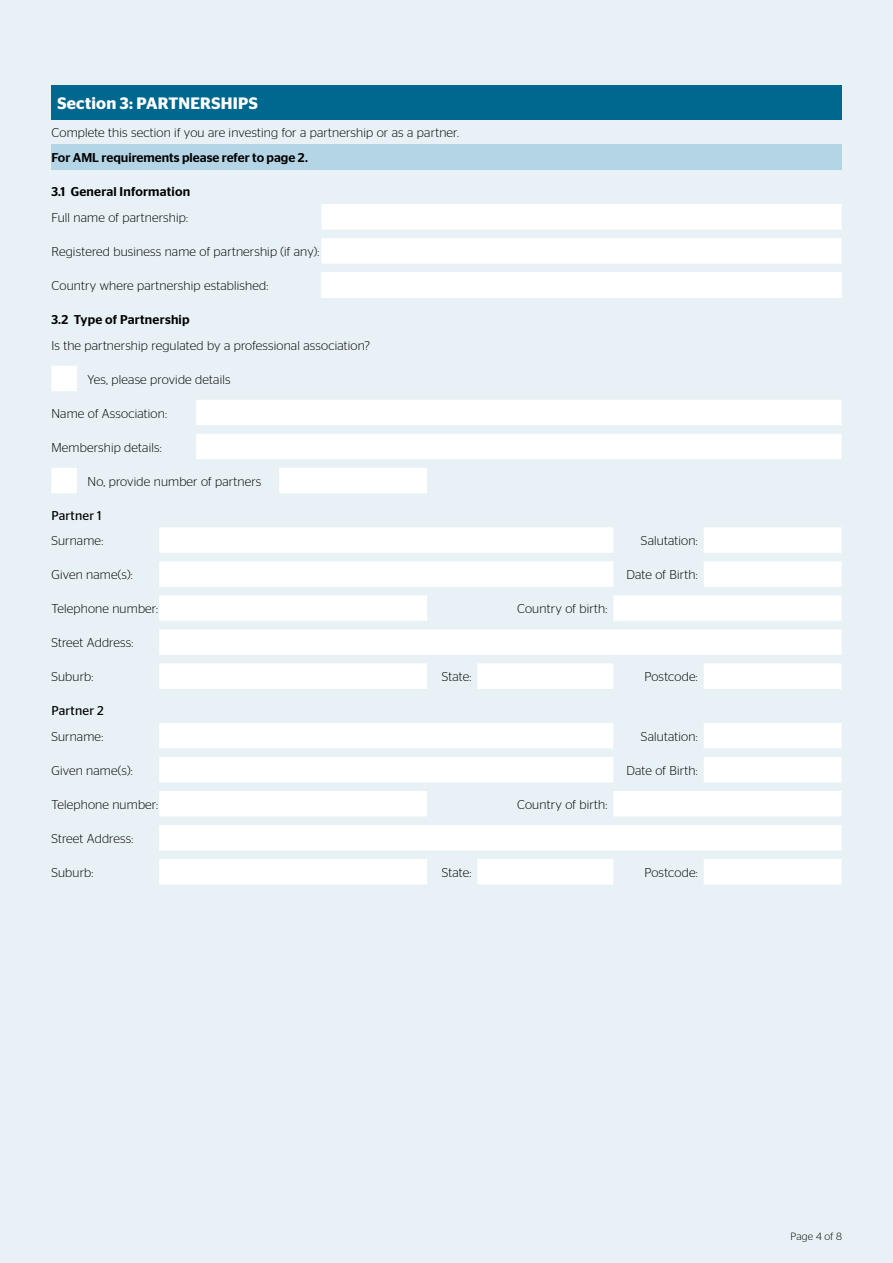
<style>
.page{position:relative;width:893px;height:1263px;background:#e7f1f6}
.page>*{position:absolute;margin:0;border:0;box-sizing:border-box;transform-origin:0 0}
.t1{font:600 16.5px "Stag Sans";letter-spacing:.015em;color:#fff}
.t2{font:300 12.75px "Stag Sans";letter-spacing:.015em;color:#000}
.t3{font:500 12.75px "Stag Sans";letter-spacing:.005em;color:#000}
.t4{font:12.75px "Stag Sans";letter-spacing:.015em;color:#000}
.t5{font:300 10.5px "Stag Sans";letter-spacing:.015em;color:#000}
</style>
<div class="page">
<div style="left:51px;top:85px;width:791px;height:34px;background:#00678f"></div>
<div style="left:51px;top:145px;width:791px;height:25px;background:#b4d5e5"></div>
<svg style="left:51px;top:204px;width:791px;height:680px"></svg>
<div style="left:321px;top:272px;width:521px;height:26px;background:#fff"></div>
<p class="t1" style="left:57px;top:93px;width:202px">Section 3: PARTNERSHIPS</p>
<p class="t2" style="left:51px;top:125px;width:409px">Complete this section if you are investing for a partnership or as a partner.</p>
<p class="t3" style="left:51px;top:151px;width:258px">For AML requirements please refer to page 2.</p>
<p class="t3" style="left:51px;top:185px;width:140px">3.1 General Information</p>
<p class="t2" style="left:51px;top:211px;width:138px">Full name of partnership:</p>
<p class="t2" style="left:51px;top:245px;width:270px">Registered business name of partnership (if any):</p>
<p class="t2" style="left:51px;top:279px;width:218px">Country where partnership established:</p>
<p class="t3" style="left:51px;top:312px;width:140px">3.2 Type of Partnership</p>
<p class="t2" style="left:51px;top:338px;width:320px">Is the partnership regulated by a professional association?</p>
<p class="t2" style="left:88px;top:372px;width:144px">Yes, please provide details</p>
<p class="t2" style="left:51px;top:406px;width:117px">Name of Association:</p>
<p class="t2" style="left:51px;top:440px;width:112px">Membership details:</p>
<p class="t2" style="left:88px;top:474px;width:175px">No, provide number of partners</p>
<p class="t4" style="left:51px;top:508px;width:52px">Partner 1</p>
<p class="t2" style="left:51px;top:534px;width:53px">Surname:</p>
<p class="t2" style="left:641px;top:534px;width:58px">Salutation:</p>
<p class="t2" style="left:51px;top:568px;width:83px">Given name(s):</p>
<p class="t2" style="left:626px;top:568px;width:73px">Date of Birth:</p>
<p class="t2" style="left:51px;top:602px;width:108px">Telephone number:</p>
<p class="t2" style="left:517px;top:602px;width:92px">Country of birth:</p>
<p class="t2" style="left:51px;top:636px;width:83px">Street Address:</p>
<p class="t2" style="left:51px;top:670px;width:44px">Suburb:</p>
<p class="t2" style="left:442px;top:670px;width:31px">State:</p>
<p class="t2" style="left:644px;top:670px;width:55px">Postcode:</p>
<p class="t4" style="left:51px;top:704px;width:54px">Partner 2</p>
<p class="t2" style="left:51px;top:729px;width:53px">Surname:</p>
<p class="t2" style="left:641px;top:729px;width:58px">Salutation:</p>
<p class="t2" style="left:51px;top:763px;width:83px">Given name(s):</p>
<p class="t2" style="left:626px;top:763px;width:73px">Date of Birth:</p>
<p class="t2" style="left:51px;top:797px;width:108px">Telephone number:</p>
<p class="t2" style="left:517px;top:797px;width:92px">Country of birth:</p>
<p class="t2" style="left:51px;top:831px;width:83px">Street Address:</p>
<p class="t2" style="left:51px;top:865px;width:44px">Suburb:</p>
<p class="t2" style="left:442px;top:865px;width:31px">State:</p>
<p class="t2" style="left:644px;top:865px;width:55px">Postcode:</p>
<p class="t5" style="left:791px;top:1230px;width:53px">Page 4 of 8</p>
</div>
